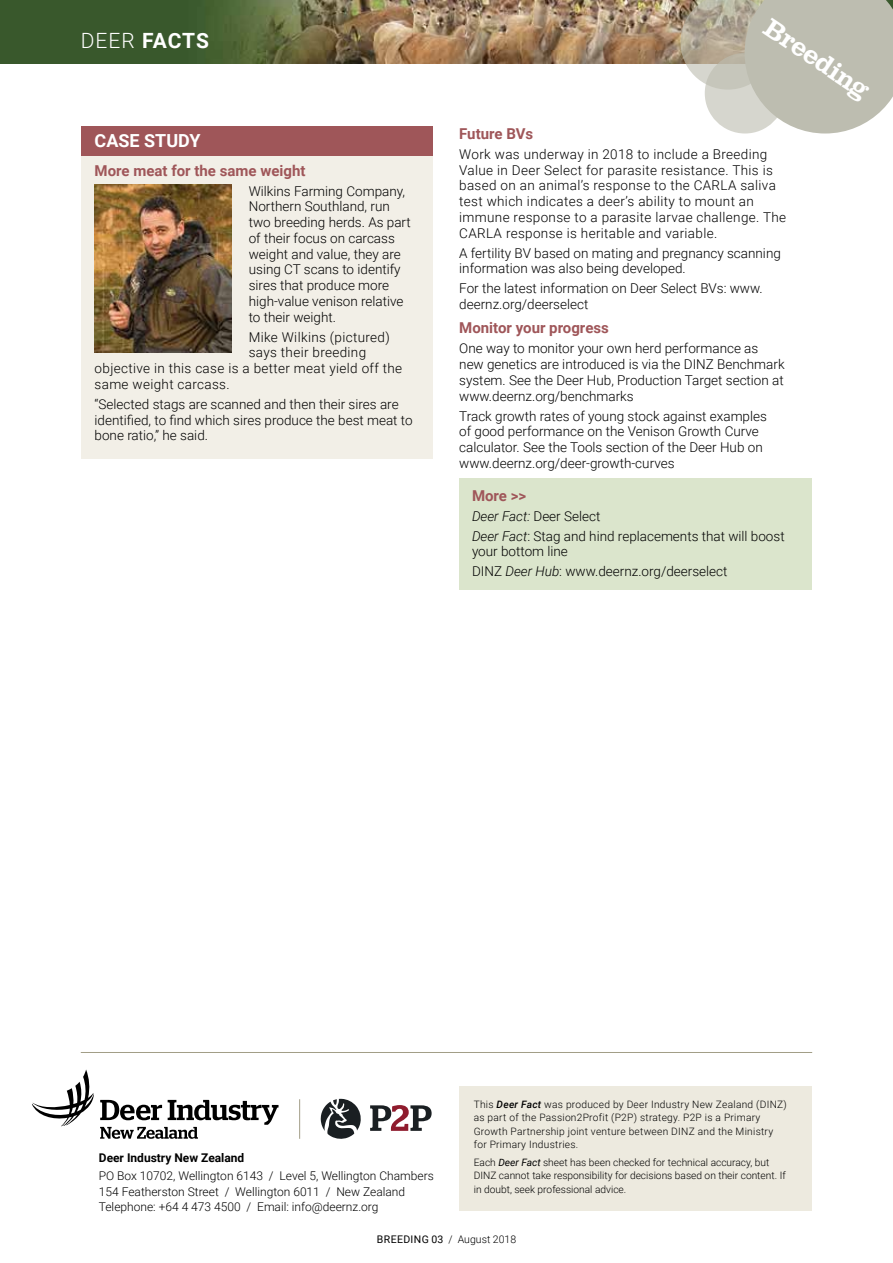
<style>
.page{position:relative;width:893px;height:1263px;background:#fff}
.page>*{position:absolute;margin:0;border:0;box-sizing:border-box;transform-origin:0 0}
.t1{font:700 27px "Clarendon No 1 URWT";color:#fff}
.t2{font:700 21px "Roboto";letter-spacing:.04em;color:#fff}
.t3{font:700 18px "Roboto";color:#fff}
.t4{font:700 15px "Roboto";color:#9f5659}
.t5{font:300 13.5px/15.8px "Roboto";color:#000}
.t6{font:300 13.5px/15.8px "Roboto";letter-spacing:.025em;color:#000}
.t7{font:300 12px/15.8px "Roboto";color:#000}
.t8{font:700 12px "Roboto";color:#000}
.t9{font:300 10.5px "Roboto";color:#000}
.t10{font:300 10.2px/13.5px "Roboto";letter-spacing:.025em;color:#000}
.t11{font:300 10.2px/13.5px "Roboto";color:#000}
.s1{font-weight:300}
.s2{font-style:italic}
.s3{font-weight:500;font-style:italic}
.s4{font-weight:400;font-style:italic}
.s5{font-weight:400}
</style>
<div class="page">
<div style="left:82px;top:156px;width:351px;height:302px;background:#f2efe7"></div>
<div style="left:82px;top:126px;width:351px;height:29px;background:#9f5659"></div>
<div style="left:459px;top:478px;width:353px;height:112px;background:#dbe5cc"></div>
<div style="left:459px;top:1086px;width:353px;height:124px;background:#edeadf"></div>
<svg style="left:32px;top:1069px;width:62px;height:57px"></svg>
<svg style="left:100px;top:1100px;width:179px;height:39px"></svg>
<svg style="left:321px;top:1099px;width:40px;height:40px"></svg>
<svg style="left:370px;top:1105px;width:62px;height:26px"></svg>
<hr style="left:299px;top:1099px;width:1px;height:40px;background:#a29e87">
<hr style="left:81px;top:1052px;width:731px;height:1px;background:#a29e87">
<img style="left:0;top:0;width:680px;height:64px">
<svg style="left:680px;top:0;width:213px;height:134px;background:#c3c1b4"></svg>
<svg style="left:705px;top:53px;width:80px;height:81px;background:#cacabf"></svg>
<img style="left:95px;top:185px;width:137px;height:168px">
<h2 class="t2" style="left:81px;top:26px;width:130px"><span class="s1">DEER</span> FACTS</h2>
<h3 class="t3" style="left:95px;top:128px;width:108px">CASE STUDY</h3>
<p class="t4" style="left:95px;top:160px;width:212px">More meat for the same weight</p>
<p class="t5" style="left:249px;top:182px;width:164px">Wilkins Farming Company,<br>Northern Southland, run two breeding herds. As part of their focus on carcass weight and value, they are using CT scans to identify sires that produce more high-value venison relative to their weight.</p>
<p class="t6" style="left:249px;top:328px;width:142px">Mike Wilkins (pictured)</p>
<p class="t6" style="left:249px;top:344px;width:119px">says their breeding</p>
<p class="t6" style="left:95px;top:360px;width:309px">objective in this case is a better meat yield off the</p>
<p class="t6" style="left:95px;top:376px;width:137px">same weight carcass.</p>
<p class="t5" style="left:95px;top:396px;width:320px">“Selected stags are scanned and then their sires are identified, to find which sires produce the best meat to bone ratio,” he said.</p>
<h1 class="t1" style="left:775px;top:11px;width:123px;rotate:34deg">Breeding</h1>
<p class="t4" style="left:459px;top:123px;width:76px">Future BVs</p>
<p class="t6" style="left:459px;top:146px;width:328px">Work was underway in 2018 to include a Breeding Value in Deer Select for parasite resistance. This is based on an animal’s response to the CARLA saliva test which indicates a deer’s ability to mount an immune response to a parasite larvae challenge. The CARLA response is heritable and variable.</p>
<p class="t5" style="left:459px;top:244px;width:323px">A fertility BV based on mating and pregnancy scanning information was also being developed.</p>
<p class="t5" style="left:459px;top:280px;width:305px">For the latest information on Deer Select BVs: www. deernz.org/deerselect</p>
<p class="t4" style="left:459px;top:317px;width:151px">Monitor your progress</p>
<p class="t5" style="left:459px;top:340px;width:327px">One way to monitor your own herd performance as new genetics are introduced is via the DINZ Benchmark system. See the Deer Hub, Production Target section at www.deernz.org/benchmarks</p>
<p class="t5" style="left:459px;top:407px;width:309px">Track growth rates of young stock against examples of good performance on the Venison Growth Curve calculator. See the Tools section of the Deer Hub on www.deernz.org/deer-growth-curves</p>
<p class="t4" style="left:472px;top:485px;width:56px">More &gt;&gt;</p>
<p class="t5" style="left:472px;top:505px;width:314px;line-height:20px"><span class="s2">Deer Fact:</span> Deer Select<br><span class="s2">Deer Fact</span>: Stag and hind replacements that will boost</p>
<p class="t5" style="left:472px;top:541px;width:257px;line-height:20px">your bottom line<br>DINZ <span class="s2">Deer Hub</span>: www.deernz.org/deerselect</p>
<p class="t8" style="left:99px;top:1149px;width:147px">Deer Industry New Zealand</p>
<p class="t7" style="left:99px;top:1167px;width:336px">PO Box 10702, Wellington 6143 / Level 5, Wellington Chambers<br>154 Featherston Street / Wellington 6011 / New Zealand<br>Telephone: +64 4 473 4500 / Email: info@deernz.org</p>
<p class="t10" style="left:474px;top:1097px;width:315px">This <span class="s3">Deer Fact</span> was produced by Deer Industry New Zealand (DINZ) as part of the Passion2Profit (P2P) strategy. P2P is a Primary Growth Partnership joint venture between DINZ and the Ministry for Primary Industries.</p>
<p class="t11" style="left:474px;top:1155px;width:313px">Each <span class="s4">Deer Fact</span> sheet has been checked for technical accuracy, but<br>DINZ cannot take responsibility for decisions based on their content. If in doubt, seek professional advice.</p>
<p class="t9" style="left:377px;top:1232px;width:141px"><span class="s5">BREEDING 03</span> / August 2018</p>
</div>
